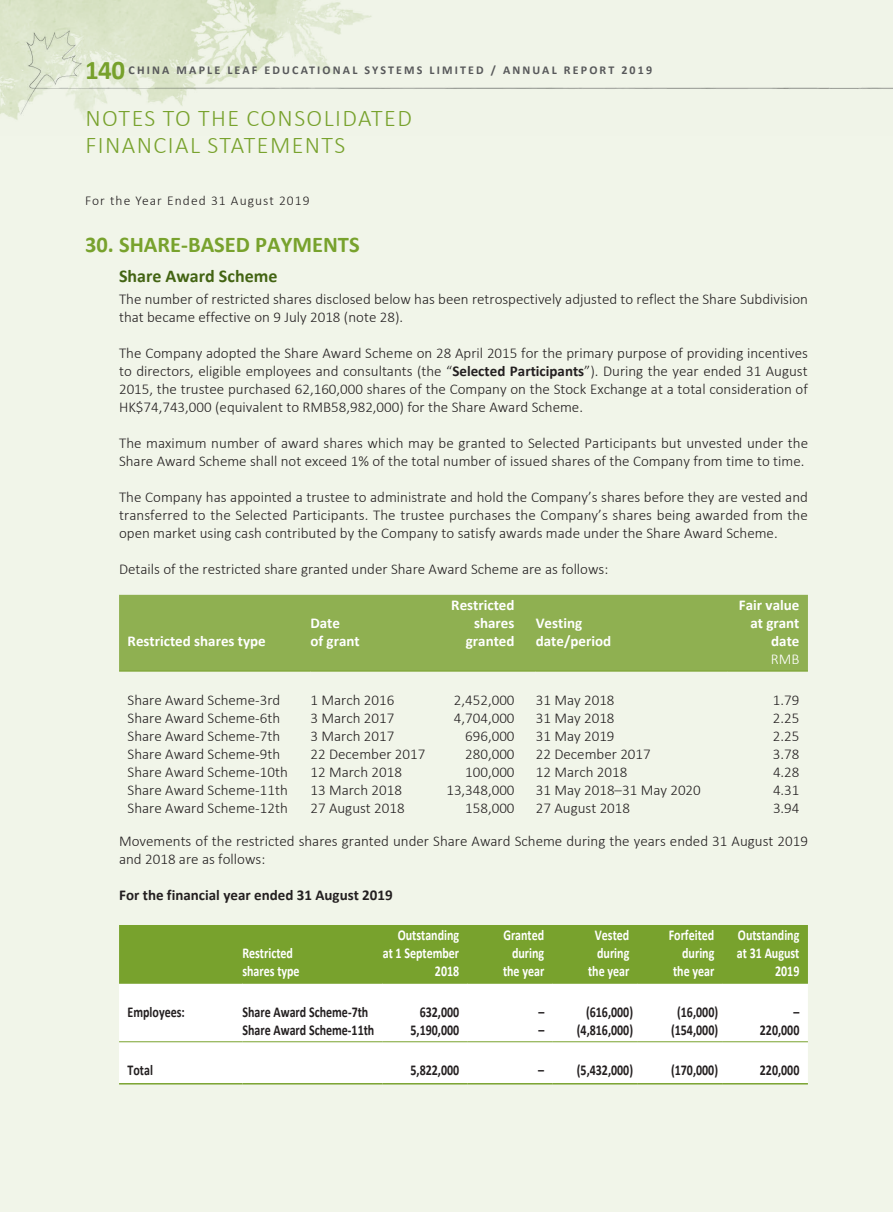
<style>
.page{position:relative;width:893px;height:1212px;background:#f1f5e9}
.page>*{position:absolute;margin:0;border:0;box-sizing:border-box;transform-origin:0 0}
.t1{font:700 27px "Calibri";color:#78a22d}
.t2{font:300 24px/27px "Calibri";letter-spacing:.06em;color:#78a22d}
.t3{font:700 22.5px "Calibri";color:#78a22d}
.t4{font:700 18px "Calibri";color:#436413}
.t5{font:300 15px/18px "Calibri";color:#231f20}
.t6{font:700 15px "Calibri";color:#231f20;scale:.8 1}
.t7{font:700 15px "Calibri";color:#fff;scale:.8 1}
.t8{font:700 15px/18px "Calibri";color:#fff}
.t9{font:700 15px "Calibri";color:#231f20}
.t10{font:300 15px "Calibri";color:#fff}
.t11{font:300 13.5px "Calibri";letter-spacing:.08em;color:#231f20}
.t12{font:700 12px "Calibri";letter-spacing:.18em;color:#57585a}
.s1{font-weight:700}
</style>
<div class="page">
<img style="left:0;top:0;width:893px;height:120px">
<div style="left:119px;top:595px;width:689px;height:76px;background:#8fb051"></div>
<hr style="left:119px;top:671px;width:191px;height:1px;background:#78a22d">
<hr style="left:310px;top:671px;width:128px;height:1px;background:#78a22d">
<hr style="left:438px;top:671px;width:98px;height:1px;background:#78a22d">
<hr style="left:536px;top:671px;width:191px;height:1px;background:#78a22d">
<hr style="left:727px;top:671px;width:81px;height:1px;background:#78a22d">
<div style="left:119px;top:925px;width:689px;height:58px;background:#78a22d"></div>
<div style="left:119px;top:984px;width:689px;height:99px;background:#fff"></div>
<hr style="left:119px;top:983px;width:123px;height:1px;background:#78a22d">
<hr style="left:242px;top:983px;width:141px;height:1px;background:#78a22d">
<hr style="left:383px;top:983px;width:85px;height:1px;background:#78a22d">
<hr style="left:468px;top:983px;width:85px;height:1px;background:#78a22d">
<hr style="left:553px;top:983px;width:85px;height:1px;background:#78a22d">
<hr style="left:638px;top:983px;width:85px;height:1px;background:#78a22d">
<hr style="left:723px;top:983px;width:85px;height:1px;background:#78a22d">
<hr style="left:119px;top:1041px;width:123px;height:1px;background:#78a22d">
<hr style="left:242px;top:1041px;width:141px;height:1px;background:#78a22d">
<hr style="left:383px;top:1041px;width:85px;height:1px;background:#78a22d">
<hr style="left:468px;top:1041px;width:85px;height:1px;background:#78a22d">
<hr style="left:553px;top:1041px;width:85px;height:1px;background:#78a22d">
<hr style="left:638px;top:1041px;width:85px;height:1px;background:#78a22d">
<hr style="left:723px;top:1041px;width:85px;height:1px;background:#78a22d">
<hr style="left:119px;top:1083px;width:123px;height:1px;background:#78a22d">
<hr style="left:242px;top:1083px;width:141px;height:1px;background:#78a22d">
<hr style="left:383px;top:1083px;width:85px;height:1px;background:#78a22d">
<hr style="left:468px;top:1083px;width:85px;height:1px;background:#78a22d">
<hr style="left:553px;top:1083px;width:85px;height:1px;background:#78a22d">
<hr style="left:638px;top:1083px;width:85px;height:1px;background:#78a22d">
<hr style="left:723px;top:1083px;width:85px;height:1px;background:#78a22d">
<h1 class="t1" style="left:85px;top:51px;width:41px">140</h1>
<p class="t12" style="left:129px;top:61px;width:525px">CHINA MAPLE LEAF EDUCATIONAL SYSTEMS LIMITED / ANNUAL REPORT 2019</p>
<h2 class="t2" style="left:86px;top:105px;width:328px">NOTES TO THE CONSOLIDATED<br>FINANCIAL STATEMENTS</h2>
<p class="t11" style="left:85px;top:193px;width:226px">For the Year Ended 31 August 2019</p>
<h3 class="t3" style="left:85px;top:229px;width:276px">30. SHARE-BASED PAYMENTS</h3>
<p class="t4" style="left:119px;top:263px;width:160px">Share Award Scheme</p>
<p class="t5" style="left:119px;top:290px;width:690px">The number of restricted shares disclosed below has been retrospectively adjusted to reflect the Share Subdivision that became effective on 9 July 2018 (note 28).</p>
<p class="t5" style="left:119px;top:344px;width:690px;text-align:justify">The Company adopted the Share Award Scheme on 28 April 2015 for the primary purpose of providing incentives to directors, eligible employees and consultants (the “<span class="s1">Selected Participants</span>”). During the year ended 31 August 2015, the trustee purchased 62,160,000 shares of the Company on the Stock Exchange at a total consideration of HK$74,743,000 (equivalent to RMB58,982,000) for the Share Award Scheme.</p>
<p class="t5" style="left:119px;top:434px;width:691px">The maximum number of award shares which may be granted to Selected Participants but unvested under the<br>Share Award Scheme shall not exceed 1% of the total number of issued shares of the Company from time to time.</p>
<p class="t5" style="left:119px;top:488px;width:690px;text-align:justify">The Company has appointed a trustee to administrate and hold the Company’s shares before they are vested and transferred to the Selected Participants. The trustee purchases the Company’s shares being awarded from the open market using cash contributed by the Company to satisfy awards made under the Share Award Scheme.</p>
<p class="t5" style="left:119px;top:560px;width:491px">Details of the restricted share granted under Share Award Scheme are as follows:</p>
<p class="t8" style="left:128px;top:631px;width:140px">Restricted shares type</p>
<p class="t8" style="left:310px;top:613px;width:51px">Date<br>of grant</p>
<p class="t8" style="left:451px;top:595px;width:65px;text-align:right">Restricted shares granted</p>
<p class="t8" style="left:536px;top:613px;width:77px">Vesting date/period</p>
<p class="t8" style="left:739px;top:595px;width:62px;text-align:right">Fair value at grant date</p>
<p class="t10" style="left:771px;top:650px;width:30px">RMB</p>
<p class="t5" style="left:128px;top:690px;width:154px">Share Award Scheme-3rd</p>
<p class="t5" style="left:310px;top:690px;width:85px">1 March 2016</p>
<p class="t5" style="left:454px;top:690px;width:62px">2,452,000</p>
<p class="t5" style="left:536px;top:690px;width:80px">31 May 2018</p>
<p class="t5" style="left:773px;top:690px;width:28px">1.79</p>
<p class="t5" style="left:128px;top:708px;width:154px">Share Award Scheme-6th</p>
<p class="t5" style="left:310px;top:708px;width:85px">3 March 2017</p>
<p class="t5" style="left:454px;top:708px;width:62px">4,704,000</p>
<p class="t5" style="left:536px;top:708px;width:80px">31 May 2018</p>
<p class="t5" style="left:773px;top:708px;width:28px">2.25</p>
<p class="t5" style="left:128px;top:726px;width:154px">Share Award Scheme-7th</p>
<p class="t5" style="left:310px;top:726px;width:85px">3 March 2017</p>
<p class="t5" style="left:465px;top:726px;width:51px">696,000</p>
<p class="t5" style="left:536px;top:726px;width:80px">31 May 2019</p>
<p class="t5" style="left:773px;top:726px;width:28px">2.25</p>
<p class="t5" style="left:128px;top:744px;width:154px">Share Award Scheme-9th</p>
<p class="t5" style="left:310px;top:744px;width:116px">22 December 2017</p>
<p class="t5" style="left:465px;top:744px;width:51px">280,000</p>
<p class="t5" style="left:536px;top:744px;width:116px">22 December 2017</p>
<p class="t5" style="left:773px;top:744px;width:28px">3.78</p>
<p class="t5" style="left:128px;top:762px;width:162px">Share Award Scheme-10th</p>
<p class="t5" style="left:310px;top:762px;width:93px">12 March 2018</p>
<p class="t5" style="left:465px;top:762px;width:51px">100,000</p>
<p class="t5" style="left:536px;top:762px;width:93px">12 March 2018</p>
<p class="t5" style="left:773px;top:762px;width:28px">4.28</p>
<p class="t5" style="left:128px;top:780px;width:162px">Share Award Scheme-11th</p>
<p class="t5" style="left:310px;top:780px;width:93px">13 March 2018</p>
<p class="t5" style="left:446px;top:780px;width:70px">13,348,000</p>
<p class="t5" style="left:536px;top:780px;width:166px">31 May 2018–31 May 2020</p>
<p class="t5" style="left:773px;top:780px;width:28px">4.31</p>
<p class="t5" style="left:128px;top:798px;width:162px">Share Award Scheme-12th</p>
<p class="t5" style="left:310px;top:798px;width:96px">27 August 2018</p>
<p class="t5" style="left:465px;top:798px;width:51px">158,000</p>
<p class="t5" style="left:536px;top:798px;width:96px">27 August 2018</p>
<p class="t5" style="left:773px;top:798px;width:28px">3.94</p>
<p class="t5" style="left:119px;top:832px;width:690px">Movements of the restricted shares granted under Share Award Scheme during the years ended 31 August 2019 and 2018 are as follows:</p>
<p class="t9" style="left:119px;top:884px;width:275px">For the financial year ended 31 August 2019</p>
<p class="t7" style="left:398px;top:925px;width:78px">Outstanding</p>
<p class="t7" style="left:503px;top:925px;width:53px">Granted</p>
<p class="t7" style="left:595px;top:925px;width:45px">Vested</p>
<p class="t7" style="left:669px;top:925px;width:59px">Forfeited</p>
<p class="t7" style="left:738px;top:925px;width:78px">Outstanding</p>
<p class="t7" style="left:242px;top:943px;width:65px">Restricted</p>
<p class="t7" style="left:383px;top:943px;width:97px">at 1 September</p>
<p class="t7" style="left:512px;top:943px;width:42px">during</p>
<p class="t7" style="left:597px;top:943px;width:42px">during</p>
<p class="t7" style="left:682px;top:943px;width:42px">during</p>
<p class="t7" style="left:737px;top:943px;width:80px">at 31 August</p>
<p class="t7" style="left:242px;top:961px;width:73px">shares type</p>
<p class="t7" style="left:435px;top:961px;width:32px">2018</p>
<p class="t7" style="left:503px;top:961px;width:53px">the year</p>
<p class="t7" style="left:588px;top:961px;width:53px">the year</p>
<p class="t7" style="left:673px;top:961px;width:53px">the year</p>
<p class="t7" style="left:775px;top:961px;width:32px">2019</p>
<p class="t6" style="left:128px;top:1001px;width:73px">Employees:</p>
<p class="t6" style="left:242px;top:1001px;width:159px">Share Award Scheme-7th</p>
<p class="t6" style="left:420px;top:1001px;width:51px">632,000</p>
<p class="t6" style="left:538px;top:1001px;width:9px">–</p>
<p class="t6" style="left:586px;top:1001px;width:60px">(616,000)</p>
<p class="t6" style="left:677px;top:1001px;width:53px">(16,000)</p>
<p class="t6" style="left:793px;top:1001px;width:9px">–</p>
<p class="t6" style="left:242px;top:1019px;width:167px">Share Award Scheme-11th</p>
<p class="t6" style="left:410px;top:1019px;width:62px">5,190,000</p>
<p class="t6" style="left:538px;top:1019px;width:120px">– (4,816,000)</p>
<p class="t6" style="left:671px;top:1019px;width:60px">(154,000)</p>
<p class="t6" style="left:760px;top:1019px;width:51px">220,000</p>
<p class="t6" style="left:128px;top:1060px;width:33px">Total</p>
<p class="t6" style="left:410px;top:1060px;width:62px">5,822,000</p>
<p class="t6" style="left:538px;top:1060px;width:120px">– (5,432,000)</p>
<p class="t6" style="left:671px;top:1060px;width:60px">(170,000)</p>
<p class="t6" style="left:760px;top:1060px;width:51px">220,000</p>
</div>
